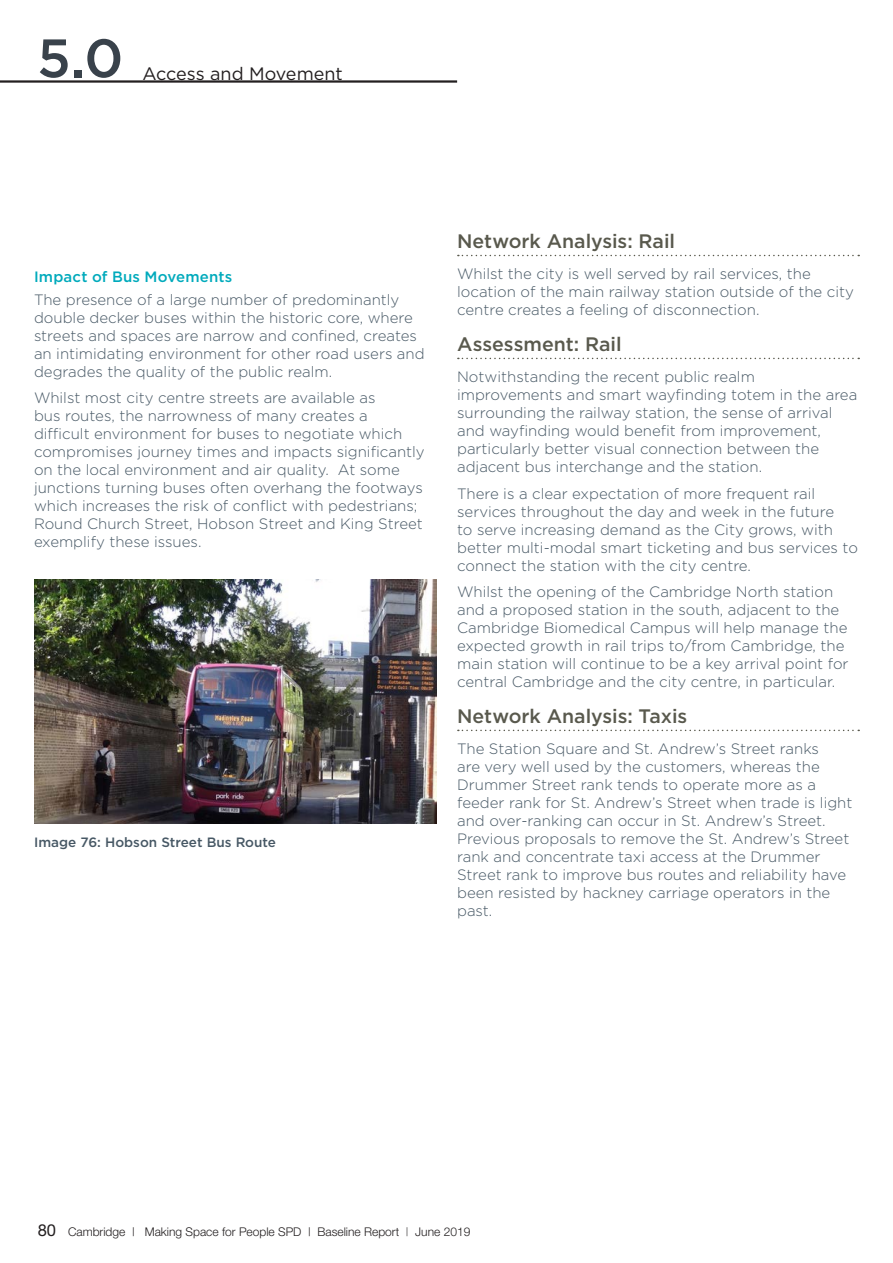
<style>
.page{position:relative;width:893px;height:1263px;background:#fff}
.page>*{position:absolute;margin:0;border:0;box-sizing:border-box;transform-origin:0 0}
.Big_Numbers{font:500 54px "Gotham";color:#39424b}
.Heading_2{font:500 19.5px "Gotham";letter-spacing:-.005em;color:#59594d}
.Chapter_Title{font:18px "Gotham";letter-spacing:-.005em;color:#231f20}
.Body_Text{font:300 15px/18px "Gotham";color:#475865}
.heading_4{font:500 15px "Gotham";letter-spacing:.01em;color:#00aabc}
.t1{font:500 13.5px "Gotham";color:#475865}
.t2{font:300 12px "Helvetica Neue";color:#231f20}
.s1{font-weight:400;font-size:16.5px}
.s2{font-weight:400;color:#696768}
</style>
<div class="page">
<hr style="left:0;top:80px;width:457px;height:3px;background:#231f20">
<svg style="left:458px;top:255px;width:401px;height:1px"></svg>
<svg style="left:458px;top:358px;width:401px;height:1px"></svg>
<svg style="left:458px;top:730px;width:401px;height:1px"></svg>
<img style="left:34px;top:579px;width:402px;height:244px">
<p class="Big_Numbers" style="left:37px;top:23px;width:88px">5.0</p>
<p class="Chapter_Title" style="left:142px;top:62px;width:202px">Access and Movement</p>
<p class="heading_4" style="left:34px;top:267px;width:200px">Impact of Bus Movements</p>
<p class="Body_Text" style="left:34px;top:290px;width:392px">The presence of a large number of predominantly double decker buses within the historic core, where streets and spaces are narrow and confined, creates an intimidating environment for other road users and degrades the quality of the public realm.</p>
<p class="Body_Text" style="left:34px;top:388px;width:392px">Whilst most city centre streets are available as<br>bus routes, the narrowness of many creates a difficult environment for buses to negotiate which compromises journey times and impacts significantly on the local environment and air quality. At some junctions turning buses often overhang the footways which increases the risk of conflict with pedestrians; Round Church Street, Hobson Street and King Street exemplify these issues.</p>
<p class="t1" style="left:34px;top:833px;width:243px">Image 76: Hobson Street Bus Route</p>
<p class="Heading_2" style="left:457px;top:229px;width:219px">Network Analysis: Rail</p>
<p class="Body_Text" style="left:457px;top:264px;width:398px">Whilst the city is well served by rail services, the location of the main railway station outside of the city centre creates a feeling of disconnection.</p>
<p class="Heading_2" style="left:457px;top:332px;width:166px">Assessment: Rail</p>
<p class="Body_Text" style="left:457px;top:367px;width:402px">Notwithstanding the recent public realm improvements and smart wayfinding totem in the area surrounding the railway station, the sense of arrival and wayfinding would benefit from improvement, particularly better visual connection between the adjacent bus interchange and the station.</p>
<p class="Body_Text" style="left:457px;top:484px;width:402px">There is a clear expectation of more frequent rail services throughout the day and week in the future<br>to serve increasing demand as the City grows, with better multi-modal smart ticketing and bus services to connect the station with the city centre.</p>
<p class="Body_Text" style="left:457px;top:582px;width:393px">Whilst the opening of the Cambridge North station and a proposed station in the south, adjacent to the Cambridge Biomedical Campus will help manage the expected growth in rail trips to/from Cambridge, the main station will continue to be a key arrival point for central Cambridge and the city centre, in particular.</p>
<p class="Heading_2" style="left:457px;top:704px;width:232px">Network Analysis: Taxis</p>
<p class="Body_Text" style="left:457px;top:739px;width:397px">The Station Square and St. Andrew’s Street ranks<br>are very well used by the customers, whereas the Drummer Street rank tends to operate more as a feeder rank for St. Andrew’s Street when trade is light and over-ranking can occur in St. Andrew’s Street.<br>Previous proposals to remove the St. Andrew’s Street rank and concentrate taxi access at the Drummer Street rank to improve bus routes and reliability have been resisted by hackney carriage operators in the past.</p>
<p class="t2" style="left:38px;top:1224px;width:434px"><span class="s1">80</span> Cambridge | Making Space for People SPD | Baseline Report <span class="s2">|</span> June 2019</p>
</div>
